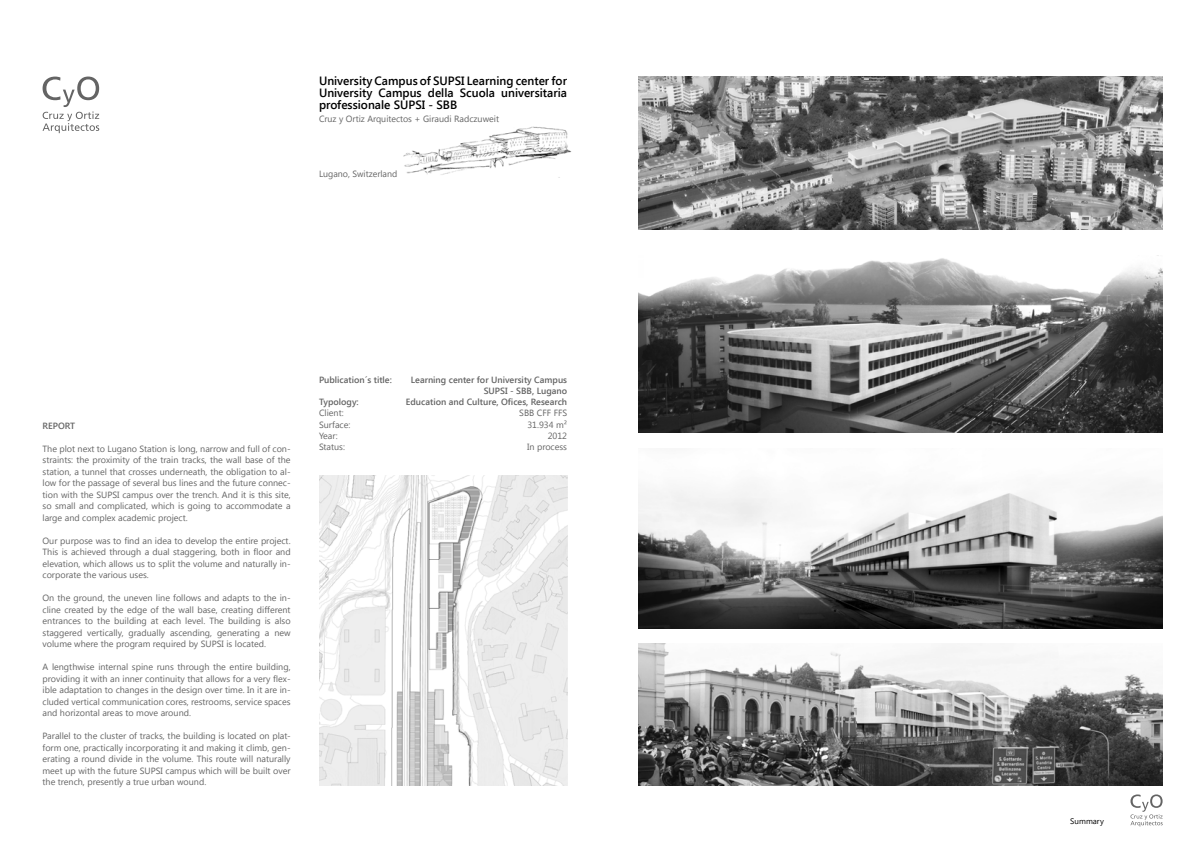
<style>
.page{position:relative;width:1191px;height:842px;background:#fff}
.page>*{position:absolute;margin:0;border:0;box-sizing:border-box;transform-origin:0 0}
.t1{font:600 12px/12px "Segoe UI";color:#000;text-align:justify}
.t2{font:9px/11.5px "Segoe UI";color:#646464;text-align:justify}
.t3{font:600 9px/11px "Segoe UI";color:#646464;text-align:right}
.t4{font:8px "Segoe UI";color:#000}
</style>
<div class="page">
<svg style="left:1130px;top:794px;width:32px;height:32px"></svg>
<svg style="left:43px;top:77px;width:56px;height:56px"></svg>
<img style="left:638px;top:643px;width:524px;height:142px">
<img style="left:403px;top:126px;width:169px;height:49px">
<img style="left:319px;top:476px;width:248px;height:309px">
<img style="left:638px;top:77px;width:524px;height:153px">
<img style="left:638px;top:255px;width:524px;height:178px">
<img style="left:638px;top:485px;width:524px;height:143px">
<h1 class="t1" style="left:319px;top:74px;width:249px">University Campus of SUPSI Learning center for University Campus della Scuola universitaria professionale SUPSI - SBB</h1>
<p class="t2" style="left:319px;top:113px;width:182px">Cruz y Ortiz Arquitectos + Giraudi Radczuweit</p>
<p class="t2" style="left:319px;top:167px;width:80px">Lugano, Switzerland</p>
<p class="t3" style="left:43px;top:420px;width:34px">REPORT</p>
<p class="t2" style="left:43px;top:442px;width:250px">The plot next to Lugano Station is long, narrow and full of con&shy;straints: the proximity of the train tracks, the wall base of the station, a tunnel that crosses underneath, the obligation to al&shy;low for the passage of several bus lines and the future connec&shy;tion with the SUPSI campus over the trench. And it is this site, so small and complicated, which is going to accommodate a large and complex academic project.</p>
<p class="t2" style="left:43px;top:534px;width:250px">Our purpose was to find an idea to develop the entire project.<br>This is achieved through a dual staggering, both in floor and elevation, which allows us to split the volume and naturally in&shy;corporate the various uses.</p>
<p class="t2" style="left:43px;top:592px;width:250px">On the ground, the uneven line follows and adapts to the in&shy;cline created by the edge of the wall base, creating different entrances to the building at each level. The building is also staggered vertically, gradually ascending, generating a new volume where the program required by SUPSI is located.</p>
<p class="t2" style="left:43px;top:661px;width:250px">A lengthwise internal spine runs through the entire building, providing it with an inner continuity that allows for a very flex&shy;ible adaptation to changes in the design over time. In it are in&shy;cluded vertical communication cores, restrooms, service spaces and horizontal areas to move around.</p>
<p class="t2" style="left:43px;top:730px;width:250px">Parallel to the cluster of tracks, the building is located on plat&shy;form one, practically incorporating it and making it climb, gen&shy;erating a round divide in the volume. This route will naturally meet up with the future SUPSI campus which will be built over the trench, presently a true urban wound.</p>
<p class="t3" style="left:319px;top:374px;width:74px">Publication´s title:</p>
<p class="t3" style="left:411px;top:374px;width:158px">Learning center for University Campus<br>SUPSI - SBB, Lugano</p>
<p class="t3" style="left:319px;top:396px;width:41px">Typology:</p>
<p class="t3" style="left:406px;top:396px;width:163px">Education and Culture, Ofices, Research</p>
<p class="t2" style="left:319px;top:407px;width:26px">Client:</p>
<p class="t2" style="left:519px;top:407px;width:49px">SBB CFF FFS</p>
<p class="t2" style="left:319px;top:418px;width:33px">Surface:</p>
<p class="t2" style="left:527px;top:418px;width:41px">31.934 m²</p>
<p class="t2" style="left:319px;top:429px;width:20px">Year:</p>
<p class="t2" style="left:548px;top:429px;width:21px">2012</p>
<p class="t2" style="left:319px;top:440px;width:28px">Status:</p>
<p class="t2" style="left:527px;top:440px;width:42px">In process</p>
<p class="t4" style="left:1070px;top:816px;width:35px">Summary</p>
</div>
